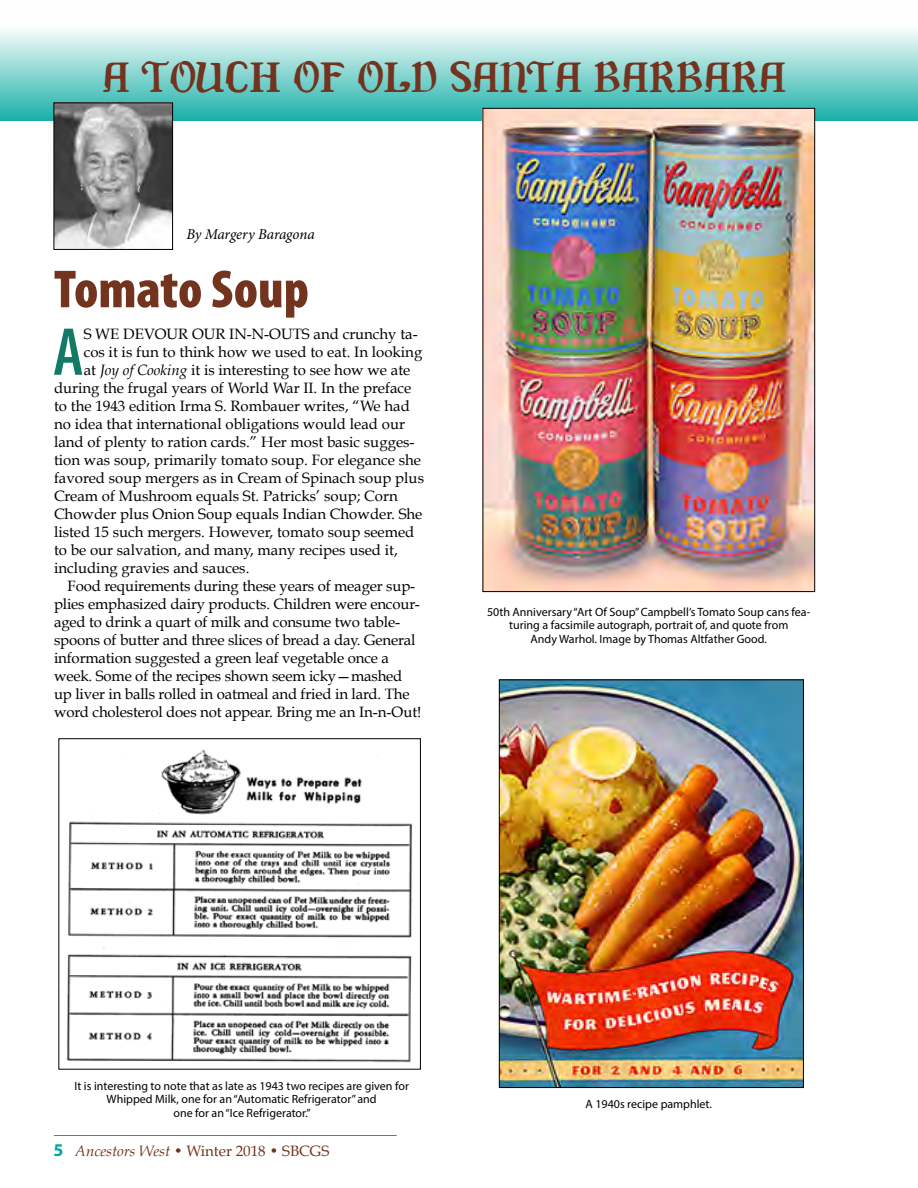
<style>
.page{position:relative;width:918px;height:1188px;background:#fff}
.page>*{position:absolute;margin:0;border:0;box-sizing:border-box;transform-origin:0 0}
.content_body{font:600 condensed 68.4px "Myriad Pro";color:#137a65}
.Headline{font:900 condensed 54px "Myriad Pro";color:#72331f}
.content_body-2{font:45px "Delaguerra Demo";color:#72331f}
.content_body-3{font:15px/18px "Book Antiqua";color:#000}
.t1{font:15px "Book Antiqua";color:#72331f}
.Index_Level_1{font:italic 15px "Minion Pro";letter-spacing:-.01em;color:#000}
.t2{font:12px/13.5px "Myriad Pro";color:#000;text-align:center}
.s1{font-style:italic}
.s2{font-family:"Myriad Pro";font-weight:700;font-size:18px;color:#00a89f}
</style>
<div class="page">
<hr style="left:54px;top:1135px;width:343px;height:1px;background:#00a89f">
<svg style="left:0;top:29px;width:918px;height:92px;background:#8dd7d3"></svg>
<img style="left:485px;top:110px;width:328px;height:480px">
<div style="left:483px;top:108px;width:332px;height:484px;border:1px solid #000"></div>
<img style="left:67px;top:749px;width:345px;height:314px">
<div style="left:58px;top:738px;width:363px;height:332px;border:1px solid #000"></div>
<img style="left:501px;top:681px;width:301px;height:405px">
<div style="left:499px;top:679px;width:305px;height:409px;border:1px solid #000"></div>
<img style="left:56px;top:105px;width:115px;height:143px">
<div style="left:54px;top:103px;width:119px;height:147px;border:1px solid #000"></div>
<p class="content_body-2" style="left:102px;top:56px;width:686px">A TOUCH OF OLD SANTA BARBARA</p>
<p class="Index_Level_1" style="left:186px;top:224px;width:130px">By Margery Baragona</p>
<p class="Headline" style="left:54px;top:255px;width:257px">Tomato Soup</p>
<p class="content_body" style="left:53px;top:310px;width:32px">A</p>
<p class="content_body-3" style="left:84px;top:325px;width:336px">S WE DEVOUR OUR IN-N-OUTS and crunchy ta-</p>
<p class="content_body-3" style="left:84px;top:343px;width:340px">cos it is fun to think how we used to eat. In looking</p>
<p class="content_body-3" style="left:84px;top:361px;width:328px">at <span class="s1">Joy of Cooking</span> it is interesting to see how we ate</p>
<p class="content_body-3" style="left:54px;top:379px;width:359px">during the frugal years of World War II. In the preface</p>
<p class="content_body-3" style="left:54px;top:397px;width:357px">to the 1943 edition Irma S. Rombauer writes, “We had</p>
<p class="content_body-3" style="left:54px;top:415px;width:353px">no idea that international obligations would lead our</p>
<p class="content_body-3" style="left:54px;top:433px;width:362px">land of plenty to ration cards.” Her most basic sugges-</p>
<p class="content_body-3" style="left:54px;top:451px;width:369px">tion was soup, primarily tomato soup. For elegance she</p>
<p class="content_body-3" style="left:54px;top:469px;width:372px">favored soup mergers as in Cream of Spinach soup plus</p>
<p class="content_body-3" style="left:54px;top:487px;width:345px">Cream of Mushroom equals St. Patricks’ soup; Corn</p>
<p class="content_body-3" style="left:54px;top:505px;width:370px">Chowder plus Onion Soup equals Indian Chowder. She</p>
<p class="content_body-3" style="left:54px;top:523px;width:362px">listed 15 such mergers. However, tomato soup seemed</p>
<p class="content_body-3" style="left:54px;top:541px;width:345px">to be our salvation, and many, many recipes used it,</p>
<p class="content_body-3" style="left:54px;top:559px;width:197px">including gravies and sauces.</p>
<p class="content_body-3" style="left:54px;top:577px;width:369px;text-indent:14px">Food requirements during these years of meager sup&shy;plies emphasized dairy products. Children were encour&shy;aged to drink a quart of milk and consume two table&shy;spoons of butter and three slices of bread a day. General information suggested a green leaf vegetable once a week. Some of the recipes shown seem icky—mashed up liver in balls rolled in oatmeal and fried in lard. The word cholesterol does not appear. Bring me an In-n-Out!</p>
<p class="t2" style="left:487px;top:605px;width:325px">50th Anniversary “Art Of Soup” Campbell’s Tomato Soup cans fea&shy;turing a facsimile autograph, portrait of, and quote from</p>
<p class="t2" style="left:531px;top:632px;width:238px">Andy Warhol. Image by Thomas Altfather Good.</p>
<p class="t2" style="left:74px;top:1079px;width:336px">It is interesting to note that as late as 1943 two recipes are given for<br>Whipped Milk, one for an “Automatic Refrigerator” and</p>
<p class="t2" style="left:173px;top:1106px;width:139px">one for an “Ice Refrigerator.”</p>
<p class="t1" style="left:53px;top:1141px;width:277px"><span class="s2">5</span> <span class="s1">Ancestors West</span> • Winter 2018 • SBCGS</p>
<p class="t2" style="left:586px;top:1097px;width:128px">A 1940s recipe pamphlet.</p>
</div>
